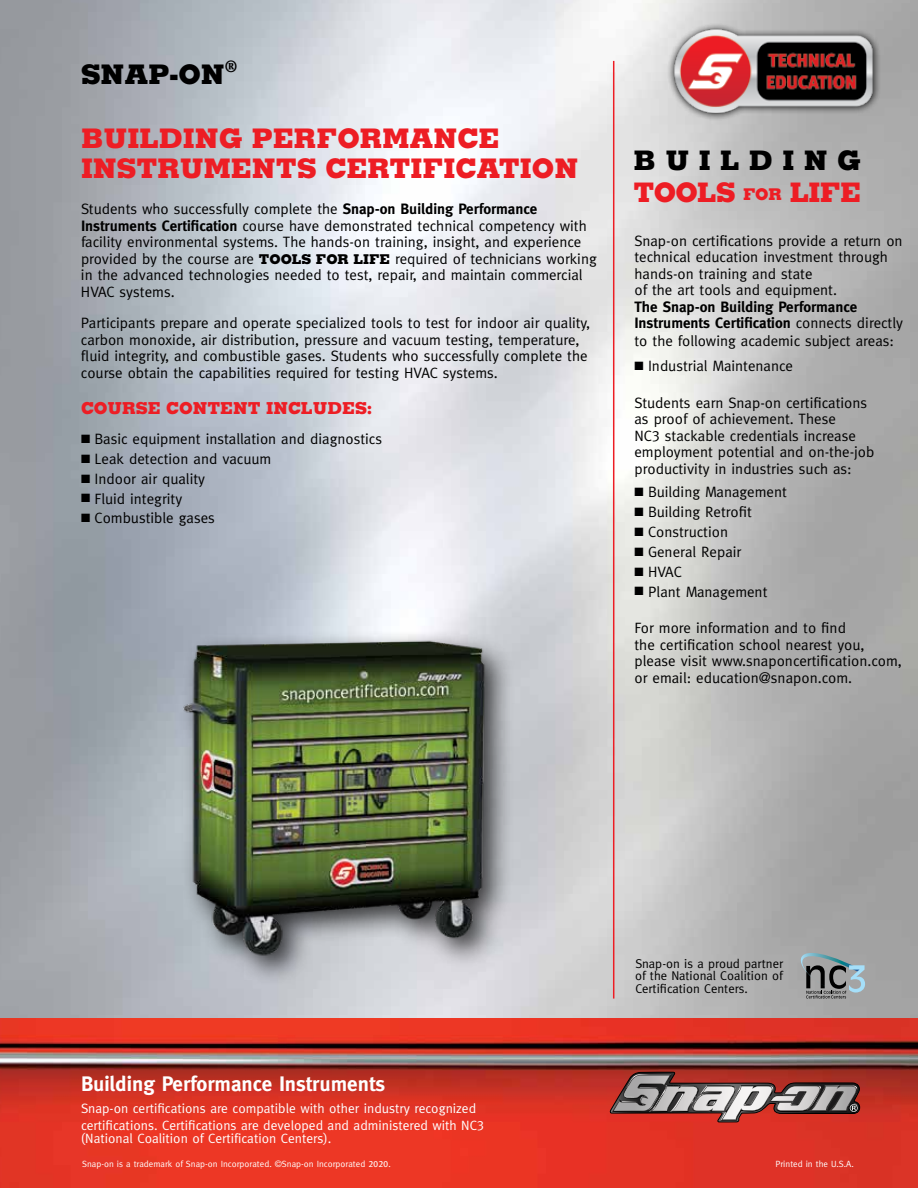
<style>
.page{position:relative;width:918px;height:1188px;background:#fff}
.page>*{position:absolute;margin:0;border:0;box-sizing:border-box;transform-origin:0 0}
.t1{font:800 27px/30px "Memphis";color:#ed1d24}
.t2{font:800 27px/32.2px "Memphis";letter-spacing:.16em;color:#ed1d24}
.t3{font:800 27px "Memphis";color:#000}
.t4{font:700 21px "Meta";color:#fff}
.t5{font:800 16.5px "Memphis";color:#ed1d24}
.t6{font:15px/16.5px "Meta";color:#000}
.t7{font:700 15px/16.5px "Meta";color:#000}
.t8{font:13.5px/17.7px "Meta";color:#fff}
.t9{font:12.75px/12.8px "Meta";color:#000;text-align:justify}
.t10{font:9px "Meta";color:#fff}
.s1{font-weight:700}
.s2{font-family:"Memphis";font-weight:800;font-size:13.5px}
.s3{color:#000}
.s4{font-size:16.2px}
.s5{font-weight:400}
.s6{font-family:"Meta Caps"}
.s7{font-family:"Meta LF"}
</style>
<div class="page">
<img style="left:0;top:1018px;width:918px;height:170px">
<svg style="left:609px;top:1072px;width:253px;height:51px;background:#9e635f"></svg>
<svg style="left:781px;top:934px;width:84px;height:65px;background:#94999b"></svg>
<div style="left:667px;top:22px;width:214px;height:100px;background:#a3a3a3"></div>
<img style="left:668px;top:22px;width:211px;height:99px">
<div style="left:174px;top:629px;width:342px;height:357px;background:#000;opacity:.75"></div>
<img style="left:176px;top:629px;width:317px;height:334px">
<hr style="left:613px;top:61px;width:1px;height:938px;background:#ed1d24">
<h1 class="t3" style="left:81px;top:57px;width:158px">SNAP-ON<sup>®</sup></h1>
<h1 class="t1" style="left:81px;top:123px;width:499px">BUILDING PERFORMANCE<br>INSTRUMENTS CERTIFICATION</h1>
<p class="t6" style="left:81px;top:201px;width:517px">Students who successfully complete the <span class="s1">Snap-on Building Performance Instruments Certification</span> course have demonstrated technical competency with facility environmental systems. The hands-on training, insight, and experience provided by the course are <span class="s2">TOOLS FOR LIFE</span> required of technicians working in the advanced technologies needed to test, repair, and maintain commercial HVAC systems.</p>
<p class="t6" style="left:81px;top:315px;width:511px">Participants prepare and operate specialized tools to test for indoor air quality, carbon monoxide, air distribution, pressure and vacuum testing, temperature, fluid integrity, and combustible gases. Students who successfully complete the course obtain the capabilities required for testing HVAC systems.</p>
<p class="t5" style="left:81px;top:397px;width:293px">COURSE CONTENT INCLUDES:</p>
<p class="t6" style="left:81px;top:430px;width:303px">■ Basic equipment installation and diagnostics</p>
<p class="t6" style="left:81px;top:450px;width:192px">■ Leak detection and vacuum</p>
<p class="t6" style="left:81px;top:470px;width:126px">■ Indoor air quality</p>
<p class="t6" style="left:81px;top:490px;width:103px">■ Fluid integrity</p>
<p class="t6" style="left:81px;top:510px;width:135px">■ Combustible gases</p>
<h1 class="t2" style="left:634px;top:144px;width:229px"><span class="s3">BUILDING<br></span>TOOLS <span class="s4">FOR</span> LIFE</h1>
<p class="t6" style="left:634px;top:232px;width:270px">Snap-on certifications provide a return on technical education investment through hands-on training and state<br>of the art tools and equipment.</p>
<p class="t7" style="left:634px;top:298px;width:270px">The Snap-on Building Performance<br>Instruments Certification <span class="s5">connects directly</span></p>
<p class="t6" style="left:634px;top:333px;width:261px">to the following academic subject areas:</p>
<p class="t6" style="left:634px;top:358px;width:160px">■ Industrial Maintenance</p>
<p class="t6" style="left:634px;top:394px;width:241px">Students earn Snap-on certifications as proof of achievement. These<br><span class="s6">NC3</span> stackable credentials increase employment potential and on-the-job productivity in industries such as:</p>
<p class="t6" style="left:634px;top:484px;width:154px">■ Building Management</p>
<p class="t6" style="left:634px;top:503px;width:119px">■ Building Retrofit</p>
<p class="t6" style="left:634px;top:523px;width:95px">■ Construction</p>
<p class="t6" style="left:634px;top:543px;width:108px">■ General Repair</p>
<p class="t6" style="left:634px;top:563px;width:49px">■ HVAC</p>
<p class="t6" style="left:634px;top:583px;width:135px">■ Plant Management</p>
<p class="t6" style="left:634px;top:620px;width:269px">For more information and to find<br>the certification school nearest you, please visit www.snaponcertification.com, or email: education@snapon.com.</p>
<h2 class="t4" style="left:81px;top:1071px;width:306px">Building Performance Instruments</h2>
<p class="t8" style="left:81px;top:1099px;width:405px">Snap-on certifications are compatible with other industry recognized certifications. Certifications are developed and administered with <span class="s6">NC3</span></p>
<p class="t8" style="left:81px;top:1129px;width:252px">(National Coalition of Certification Centers).</p>
<p class="t10" style="left:82px;top:1158px;width:310px">Snap-on is a trademark of Snap-on Incorporated. ©Snap-on Incorporated <span class="s7">2020</span>.</p>
<p class="t9" style="left:635px;top:957px;width:150px">Snap-on is a proud partner of the National Coalition of Certification Centers.</p>
<p class="t10" style="left:776px;top:1158px;width:80px">Printed in the U.S.A.</p>
</div>
